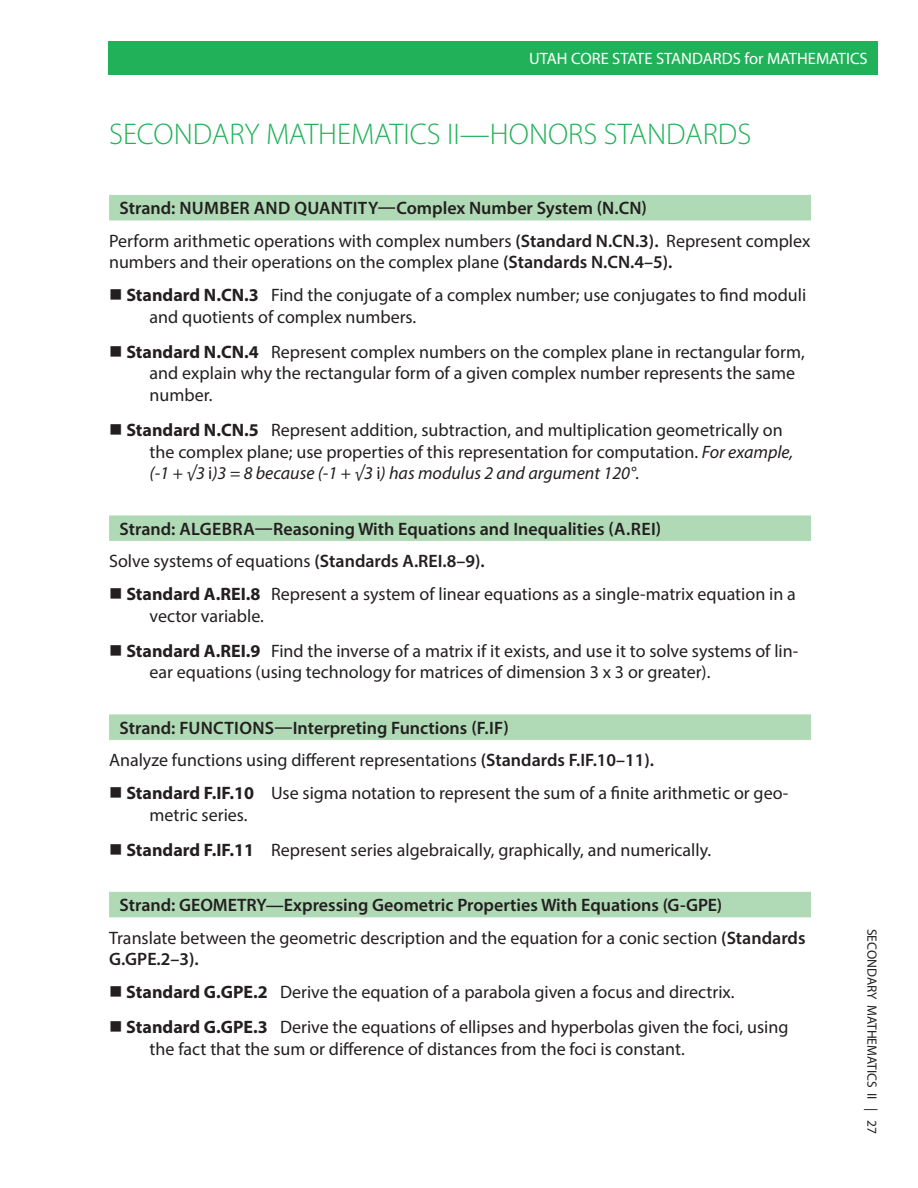
<style>
.page{position:relative;width:918px;height:1188px;background:#fff}
.page>*{position:absolute;margin:0;border:0;box-sizing:border-box;transform-origin:0 0}
.t1{font:300 30px "Myriad Pro";color:#21b259}
.t2{font:18px/21.6px "Myriad Pro";color:#231f20}
.t3{font:600 18px/32.7px "Myriad Pro";color:#231f20}
.t4{font:16.5px "Myriad Pro";color:#fff}
.t5{font:13.5px "Myriad Pro";color:#231f20}
.s1{font-weight:400}
.s2{font-weight:600}
.s3{font-weight:700}
.s4{font-style:italic}
</style>
<div class="page">
<div style="left:108px;top:41px;width:770px;height:34px;background:#21b259"></div>
<div style="left:109px;top:195px;width:702px;height:25px;background:#afdab5"></div>
<div style="left:109px;top:515px;width:702px;height:26px;background:#afdab5"></div>
<div style="left:109px;top:714px;width:702px;height:26px;background:#afdab5"></div>
<div style="left:109px;top:892px;width:702px;height:25px;background:#afdab5"></div>
<p class="t4" style="left:529px;top:48px;width:340px">UTAH CORE STATE STANDARDS for MATHEMATICS</p>
<h1 class="t1" style="left:109px;top:116px;width:644px">SECONDARY MATHEMATICS II—HONORS STANDARDS</h1>
<p class="t3" style="left:109px;top:191px;width:703px;text-indent:10px">Strand: NUMBER AND QUANTITY—Complex Number System (N.CN)<br><span class="s1">Perform arithmetic operations with complex numbers</span> (Standard N.CN.3). <span class="s1">Represent complex</span></p>
<p class="t2" style="left:126px;top:246px;width:681px;line-height:32.7px;text-indent:-17px">numbers and their operations on the complex plane <span class="s2">(Standards N.CN.4–5).<br></span><span class="s3">Standard N.CN.3</span> Find the conjugate of a complex number; use conjugates to find moduli</p>
<p class="t2" style="left:126px;top:299px;width:680px;line-height:35.1px;text-indent:23px">and quotients of complex numbers.<br><span class="s3">Standard N.CN.4</span> Represent complex numbers on the complex plane in rectangular form,</p>
<p class="t2" style="left:150px;top:362px;width:647px">and explain why the rectangular form of a given complex number represents the same number.</p>
<p class="t2" style="left:150px;top:419px;width:645px;text-indent:-23px"><span class="s3">Standard N.CN.5</span> Represent addition, subtraction, and multiplication geometrically on the complex plane; use properties of this representation for computation. <span class="s4">For example, (-1 + √3</span> i<span class="s4">)3 = 8 because (-1 + √3</span> i<span class="s4">) has modulus 2 and argument 120°.</span></p>
<p class="t3" style="left:109px;top:512px;width:554px;text-indent:10px">Strand: ALGEBRA—Reasoning With Equations and Inequalities (A.REI)<br><span class="s1">Solve systems of equations</span> (Standards A.REI.8–9).</p>
<p class="t2" style="left:150px;top:583px;width:648px;text-indent:-23px"><span class="s3">Standard A.REI.8</span> Represent a system of linear equations as a single-matrix equation in a vector variable.</p>
<p class="t2" style="left:150px;top:640px;width:650px;text-indent:-23px"><span class="s3">Standard A.REI.9</span> Find the inverse of a matrix if it exists, and use it to solve systems of lin&shy;ear equations (using technology for matrices of dimension 3 x 3 or greater).</p>
<p class="t3" style="left:120px;top:711px;width:391px">Strand: FUNCTIONS—Interpreting Functions (F.IF)</p>
<p class="t2" style="left:109px;top:749px;width:547px">Analyze functions using different representations <span class="s2">(Standards F.IF.10–11).</span></p>
<p class="t2" style="left:126px;top:782px;width:664px"><span class="s3">Standard F.IF.10</span> Use sigma notation to represent the sum of a finite arithmetic or geo-</p>
<p class="t2" style="left:126px;top:797px;width:586px;line-height:35.1px;text-indent:23px">metric series.<br><span class="s3">Standard F.IF.11</span> Represent series algebraically, graphically, and numerically.</p>
<p class="t3" style="left:109px;top:888px;width:698px;text-indent:11px">Strand: GEOMETRY—Expressing Geometric Properties With Equations (G-GPE)<br><span class="s1">Translate between the geometric description and the equation for a conic section</span> (Standards</p>
<p class="t2" style="left:126px;top:943px;width:610px;line-height:32.7px;text-indent:-17px"><span class="s2">G.GPE.2–3).<br></span><span class="s3">Standard G.GPE.2</span> Derive the equation of a parabola given a focus and directrix.</p>
<p class="t2" style="left:150px;top:1016px;width:640px;text-indent:-23px"><span class="s3">Standard G.GPE.3</span> Derive the equations of ellipses and hyperbolas given the foci, using the fact that the sum or difference of distances from the foci is constant.</p>
<p class="t5" style="left:880px;top:929px;width:206px;rotate:90deg">SECONDARY MATHEMATICS II | 27</p>
</div>
